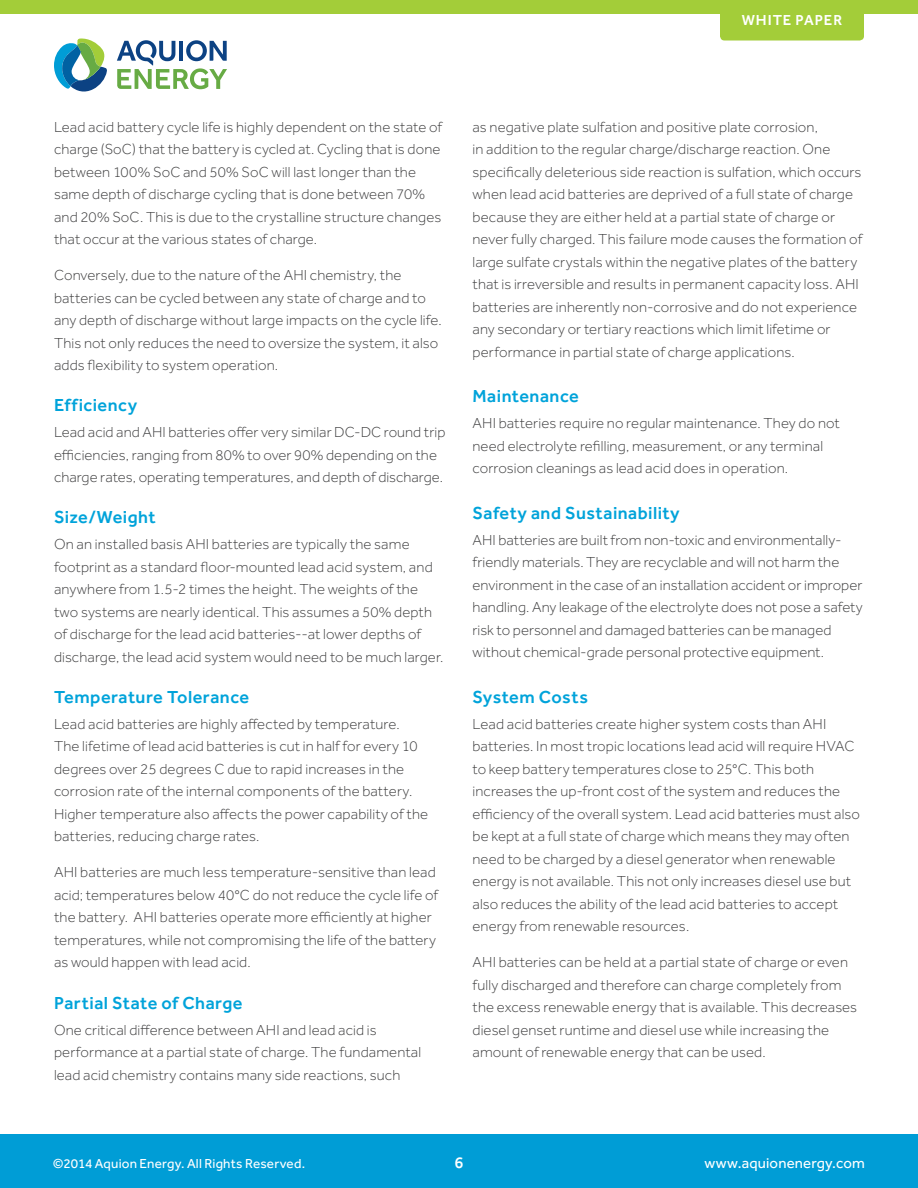
<style>
.page{position:relative;width:918px;height:1188px;background:#fff}
.page>*{position:absolute;margin:0;border:0;box-sizing:border-box;transform-origin:0 0}
.t1{font:500 18px "Effra";letter-spacing:.025em;color:#00a3da}
.t2{font:500 16.5px "Effra";color:#fff}
.t3{font:300 15px/22.5px "Effra";letter-spacing:.005em;color:#3e3e3f}
.t4{font:15px "Effra";letter-spacing:.01em;color:#fff}
.t5{font:500 15px "Effra";letter-spacing:.06em;color:#fff}
.t6{font:13.5px "Effra";letter-spacing:.015em;color:#fff}
</style>
<div class="page">
<div style="left:0;top:1134px;width:918px;height:54px;background:#009dd6"></div>
<div style="left:0;top:0;width:918px;height:14px;background:#a3cd39"></div>
<div style="left:720px;top:14px;width:144px;height:27px;background:#a3cd39"></div>
<svg style="left:117px;top:40px;width:110px;height:49px"></svg>
<svg style="left:54px;top:38px;width:53px;height:54px"></svg>
<p class="t5" style="left:742px;top:11px;width:102px">WHITE PAPER</p>
<p class="t3" style="left:54px;top:115px;width:390px">Lead acid battery cycle life is highly dependent on the state of charge (SoC) that the battery is cycled at. Cycling that is done between 100% SoC and 50% SoC will last longer than the same depth of discharge cycling that is done between 70% and 20% SoC. This is due to the crystalline structure changes that occur at the various states of charge.</p>
<p class="t3" style="left:54px;top:264px;width:389px">Conversely, due to the nature of the AHI chemistry, the batteries can be cycled between any state of charge and to any depth of discharge without large impacts on the cycle life.<br>This not only reduces the need to oversize the system, it also adds flexibility to system operation.</p>
<p class="t1" style="left:54px;top:395px;width:85px">Efficiency</p>
<p class="t3" style="left:54px;top:421px;width:393px">Lead acid and AHI batteries offer very similar DC-DC round trip efficiencies, ranging from 80% to over 90% depending on the charge rates, operating temperatures, and depth of discharge.</p>
<p class="t1" style="left:54px;top:507px;width:103px">Size/Weight</p>
<p class="t3" style="left:54px;top:533px;width:391px">On an installed basis AHI batteries are typically the same footprint as a standard floor-mounted lead acid system, and anywhere from 1.5-2 times the height. The weights of the two systems are nearly identical. This assumes a 50% depth of discharge for the lead acid batteries--at lower depths of discharge, the lead acid system would need to be much larger.</p>
<p class="t1" style="left:54px;top:686px;width:197px">Temperature Tolerance</p>
<p class="t3" style="left:54px;top:713px;width:376px">Lead acid batteries are highly affected by temperature.<br>The lifetime of lead acid batteries is cut in half for every 10 degrees over 25 degrees C due to rapid increases in the corrosion rate of the internal components of the battery.<br>Higher temperature also affects the power capability of the batteries, reducing charge rates.</p>
<p class="t3" style="left:54px;top:861px;width:386px">AHI batteries are much less temperature-sensitive than lead acid; temperatures below 40°C do not reduce the cycle life of the battery. AHI batteries operate more efficiently at higher temperatures, while not compromising the life of the battery as would happen with lead acid.</p>
<p class="t1" style="left:54px;top:992px;width:190px">Partial State of Charge</p>
<p class="t3" style="left:54px;top:1018px;width:369px">One critical difference between AHI and lead acid is performance at a partial state of charge. The fundamental lead acid chemistry contains many side reactions, such</p>
<p class="t3" style="left:472px;top:115px;width:391px">as negative plate sulfation and positive plate corrosion,<br>in addition to the regular charge/discharge reaction. One specifically deleterious side reaction is sulfation, which occurs when lead acid batteries are deprived of a full state of charge because they are either held at a partial state of charge or never fully charged. This failure mode causes the formation of large sulfate crystals within the negative plates of the battery that is irreversible and results in permanent capacity loss. AHI batteries are inherently non-corrosive and do not experience any secondary or tertiary reactions which limit lifetime or performance in partial state of charge applications.</p>
<p class="t1" style="left:472px;top:386px;width:108px">Maintenance</p>
<p class="t3" style="left:472px;top:412px;width:369px">AHI batteries require no regular maintenance. They do not need electrolyte refilling, measurement, or any terminal corrosion cleanings as lead acid does in operation.</p>
<p class="t1" style="left:472px;top:502px;width:209px">Safety and Sustainability</p>
<p class="t3" style="left:472px;top:529px;width:392px">AHI batteries are built from non-toxic and environmentally&shy;friendly materials. They are recyclable and will not harm the environment in the case of an installation accident or improper handling. Any leakage of the electrolyte does not pose a safety risk to personnel and damaged batteries can be managed without chemical-grade personal protective equipment.</p>
<p class="t1" style="left:472px;top:686px;width:117px">System Costs</p>
<p class="t3" style="left:472px;top:713px;width:389px">Lead acid batteries create higher system costs than AHI batteries. In most tropic locations lead acid will require HVAC to keep battery temperatures close to 25°C. This both increases the up-front cost of the system and reduces the efficiency of the overall system. Lead acid batteries must also be kept at a full state of charge which means they may often need to be charged by a diesel generator when renewable energy is not available. This not only increases diesel use but also reduces the ability of the lead acid batteries to accept energy from renewable resources.</p>
<p class="t3" style="left:472px;top:951px;width:386px">AHI batteries can be held at a partial state of charge or even fully discharged and therefore can charge completely from the excess renewable energy that is available. This decreases diesel genset runtime and diesel use while increasing the amount of renewable energy that can be used.</p>
<p class="t6" style="left:53px;top:1155px;width:254px">©2014 Aquion Energy. All Rights Reserved.</p>
<p class="t2" style="left:455px;top:1152px;width:10px">6</p>
<p class="t4" style="left:704px;top:1154px;width:162px">www.aquionenergy.com</p>
</div>
